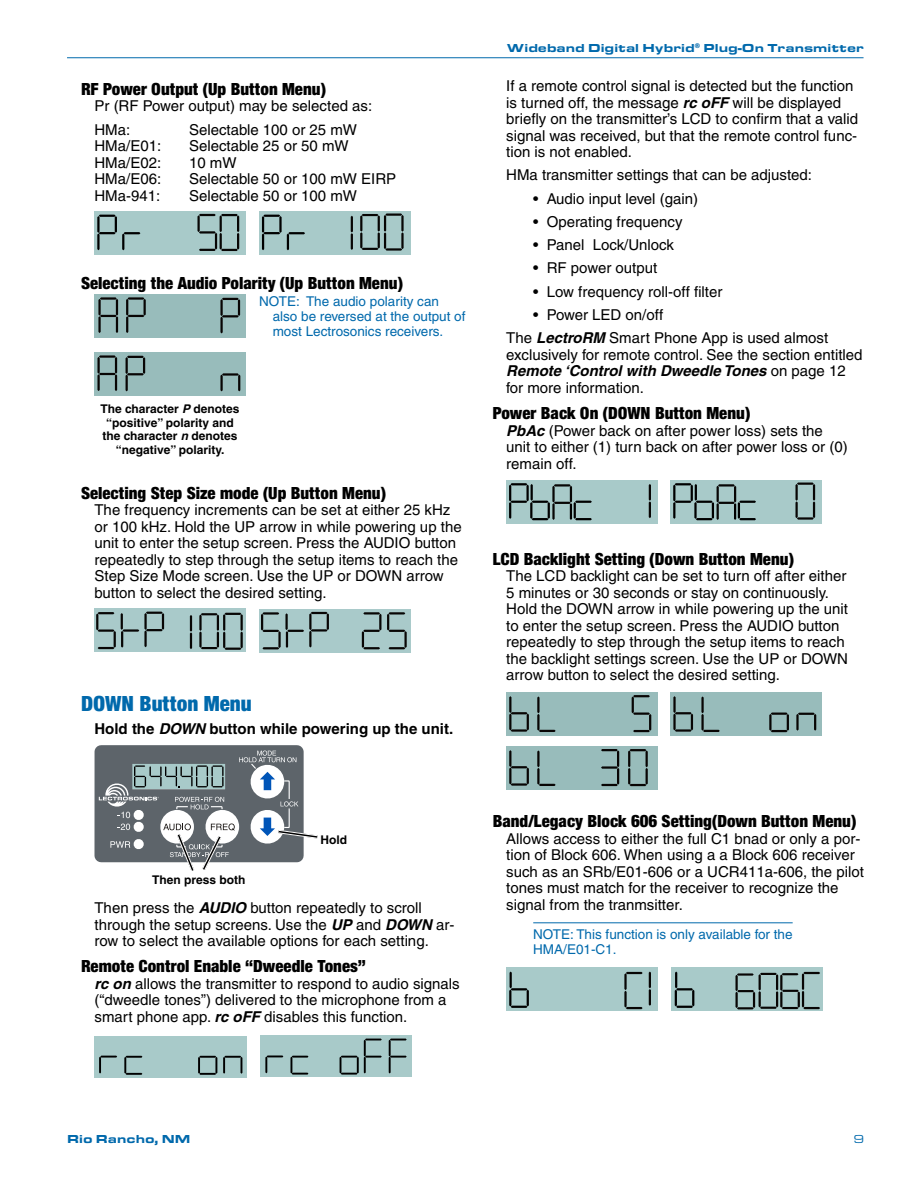
<style>
.page{position:relative;width:918px;height:1188px;background:#fff}
.page>*{position:absolute;margin:0;border:0;box-sizing:border-box;transform-origin:0 0}
.t1{font:900 condensed 22.5px "Sans";color:#0069ac}
.t2{font:900 condensed 18px "Sans";color:#000}
.t3{font:15px/16.5px "Helvetica";color:#000}
.t4{font:700 15px "Helvetica";color:#000}
.t5{font:13.5px/15px "Helvetica";color:#0069ac}
.t6{font:700 12px/13.5px "Helvetica";color:#000;text-align:center}
.t7{font:900 12px "Eurostile Extended";color:#0069ac}
.t8{font:12px "Eurostile Extended";color:#0069ac}
.s1{font-style:italic}
.s2{font-weight:700;font-style:italic}
</style>
<div class="page">
<hr style="left:67px;top:57px;width:797px;height:1px;background:#0069ac">
<div style="left:94px;top:211px;width:152px;height:44px;background:#a8cac9"></div>
<svg style="left:97px;top:215px;width:43px;height:35px"></svg>
<svg style="left:197px;top:214px;width:42px;height:37px"></svg>
<div style="left:259px;top:211px;width:151px;height:44px;background:#a8cac9"></div>
<svg style="left:262px;top:215px;width:43px;height:35px"></svg>
<svg style="left:351px;top:216px;width:2px;height:34px"></svg>
<svg style="left:360px;top:213px;width:44px;height:38px"></svg>
<div style="left:94px;top:295px;width:152px;height:43px;background:#98bcbb"></div>
<svg style="left:126px;top:297px;width:20px;height:36px"></svg>
<svg style="left:98px;top:297px;width:20px;height:36px"></svg>
<svg style="left:220px;top:298px;width:20px;height:35px"></svg>
<div style="left:94px;top:353px;width:152px;height:43px;background:#98bcbb"></div>
<svg style="left:126px;top:356px;width:19px;height:35px"></svg>
<svg style="left:220px;top:373px;width:20px;height:18px"></svg>
<svg style="left:97px;top:355px;width:20px;height:36px"></svg>
<div style="left:259px;top:609px;width:152px;height:43px;background:#a9caca"></div>
<svg style="left:362px;top:612px;width:19px;height:37px"></svg>
<svg style="left:387px;top:612px;width:20px;height:37px"></svg>
<svg style="left:261px;top:612px;width:68px;height:37px"></svg>
<div style="left:94px;top:609px;width:152px;height:43px;background:#a9caca"></div>
<svg style="left:96px;top:612px;width:68px;height:37px"></svg>
<svg style="left:190px;top:615px;width:2px;height:34px"></svg>
<svg style="left:199px;top:613px;width:44px;height:37px"></svg>
<svg style="left:94px;top:745px;width:224px;height:126px"></svg>
<div style="left:94px;top:1036px;width:153px;height:41px;background:#a8cac9"></div>
<svg style="left:99px;top:1056px;width:18px;height:18px"></svg>
<svg style="left:124px;top:1056px;width:18px;height:19px"></svg>
<svg style="left:198px;top:1056px;width:19px;height:19px"></svg>
<svg style="left:223px;top:1056px;width:19px;height:18px"></svg>
<div style="left:261px;top:1036px;width:151px;height:41px;background:#a8cac9"></div>
<svg style="left:265px;top:1056px;width:18px;height:17px"></svg>
<svg style="left:291px;top:1056px;width:17px;height:19px"></svg>
<svg style="left:340px;top:1039px;width:42px;height:36px"></svg>
<svg style="left:389px;top:1039px;width:18px;height:34px"></svg>
<hr style="left:533px;top:922px;width:260px;height:1px;background:#0069ac">
<div style="left:670px;top:480px;width:152px;height:43px;background:#a8cac9"></div>
<svg style="left:795px;top:483px;width:20px;height:37px"></svg>
<svg style="left:673px;top:483px;width:83px;height:37px"></svg>
<div style="left:506px;top:480px;width:151px;height:43px;background:#a8cac9"></div>
<svg style="left:649px;top:484px;width:2px;height:34px"></svg>
<svg style="left:509px;top:483px;width:83px;height:37px"></svg>
<div style="left:670px;top:692px;width:152px;height:43px;background:#98bcbb"></div>
<svg style="left:701px;top:696px;width:19px;height:36px"></svg>
<svg style="left:796px;top:713px;width:20px;height:18px"></svg>
<svg style="left:673px;top:696px;width:20px;height:36px"></svg>
<svg style="left:769px;top:713px;width:20px;height:19px"></svg>
<div style="left:506px;top:692px;width:151px;height:43px;background:#98bcbb"></div>
<svg style="left:537px;top:696px;width:19px;height:36px"></svg>
<svg style="left:509px;top:696px;width:20px;height:36px"></svg>
<svg style="left:632px;top:695px;width:19px;height:37px"></svg>
<div style="left:506px;top:746px;width:151px;height:43px;background:#98bcbb"></div>
<svg style="left:601px;top:749px;width:18px;height:37px"></svg>
<svg style="left:628px;top:749px;width:20px;height:37px"></svg>
<svg style="left:537px;top:750px;width:19px;height:36px"></svg>
<svg style="left:509px;top:750px;width:20px;height:36px"></svg>
<div style="left:506px;top:968px;width:151px;height:43px;background:#a8cac9"></div>
<svg style="left:649px;top:972px;width:2px;height:34px"></svg>
<svg style="left:509px;top:972px;width:20px;height:36px"></svg>
<svg style="left:624px;top:972px;width:19px;height:37px"></svg>
<div style="left:672px;top:968px;width:151px;height:43px;background:#a8cac9"></div>
<svg style="left:675px;top:972px;width:19px;height:36px"></svg>
<svg style="left:735px;top:972px;width:85px;height:37px"></svg>
<p class="t2" style="left:81px;top:78px;width:246px">RF Power Output (Up Button Menu)</p>
<p class="t3" style="left:94px;top:94px;width:279px;line-height:23.2px">Pr (RF Power output) may be selected as:<br>HMa:</p>
<p class="t3" style="left:189px;top:121px;width:170px">Selectable 100 or 25 mW</p>
<p class="t3" style="left:94px;top:138px;width:68px">HMa/E01:</p>
<p class="t3" style="left:189px;top:138px;width:161px">Selectable 25 or 50 mW</p>
<p class="t3" style="left:94px;top:154px;width:68px">HMa/E02:</p>
<p class="t3" style="left:189px;top:154px;width:49px">10 mW</p>
<p class="t3" style="left:94px;top:171px;width:68px">HMa/E06:</p>
<p class="t3" style="left:189px;top:171px;width:209px">Selectable 50 or 100 mW EIRP</p>
<p class="t3" style="left:94px;top:187px;width:67px">HMa-941:</p>
<p class="t3" style="left:189px;top:187px;width:170px">Selectable 50 or 100 mW</p>
<p class="t2" style="left:81px;top:272px;width:323px">Selecting the Audio Polarity (Up Button Menu)</p>
<p class="t5" style="left:273px;top:294px;width:194px;text-indent:-14px">NOTE: The audio polarity can also be reversed at the output of most Lectrosonics receivers.</p>
<p class="t6" style="left:100px;top:402px;width:141px">The character <span class="s1">P</span> denotes “positive” polarity and the character <span class="s1">n</span> denotes “negative” polarity.</p>
<p class="t2" style="left:81px;top:482px;width:306px">Selecting Step Size mode (Up Button Menu)</p>
<p class="t3" style="left:94px;top:502px;width:369px">The frequency increments can be set at either 25 kHz or 100 kHz. Hold the UP arrow in while powering up the unit to enter the setup screen. Press the AUDIO button repeatedly to step through the setup items to reach the Step Size Mode screen. Use the UP or DOWN arrow button to select the desired setting.</p>
<h1 class="t1" style="left:81px;top:690px;width:172px">DOWN Button Menu</h1>
<p class="t4" style="left:94px;top:720px;width:360px">Hold the <span class="s1">DOWN</span> button while powering up the unit.</p>
<p class="t7" style="left:507px;top:41px;width:359px">Wideband Digital Hybrid<sup>®</sup> Plug-On Transmitter</p>
<p class="t3" style="left:506px;top:78px;width:353px">If a remote control signal is detected but the function is turned off, the message <span class="s2">rc oFF</span> will be displayed briefly on the transmitter’s LCD to confirm that a valid signal was received, but that the remote control func&shy;tion is not enabled.</p>
<p class="t3" style="left:506px;top:167px;width:307px">HMa transmitter settings that can be adjusted:</p>
<p class="t3" style="left:533px;top:190px;width:166px">• Audio input level (gain)</p>
<p class="t3" style="left:533px;top:213px;width:151px">• Operating frequency</p>
<p class="t3" style="left:533px;top:237px;width:142px">• Panel Lock/Unlock</p>
<p class="t3" style="left:533px;top:260px;width:126px">• RF power output</p>
<p class="t3" style="left:533px;top:283px;width:191px">• Low frequency roll-off filter</p>
<p class="t3" style="left:506px;top:303px;width:324px;line-height:23.2px;text-indent:27px">• Power LED on/off<br>The <span class="s2">LectroRM</span> Smart Phone App is used almost</p>
<p class="t3" style="left:506px;top:346px;width:358px">exclusively for remote control. See the section entitled<br><span class="s2">Remote ‘Control with Dweedle Tones</span> on page 12 for more information.</p>
<p class="t2" style="left:493px;top:402px;width:259px">Power Back On (DOWN Button Menu)</p>
<p class="t3" style="left:506px;top:422px;width:343px"><span class="s2">PbAc</span> (Power back on after power loss) sets the unit to either (1) turn back on after power loss or (0) remain off.</p>
<p class="t2" style="left:493px;top:548px;width:303px">LCD Backlight Setting (Down Button Menu)</p>
<p class="t3" style="left:506px;top:568px;width:343px">The LCD backlight can be set to turn off after either 5 minutes or 30 seconds or stay on continuously.<br>Hold the DOWN arrow in while powering up the unit to enter the setup screen. Press the AUDIO button repeatedly to step through the setup items to reach the backlight settings screen. Use the UP or DOWN arrow button to select the desired setting.</p>
<p class="t6" style="left:320px;top:833px;width:28px">Hold</p>
<p class="t6" style="left:152px;top:873px;width:95px">Then press both</p>
<p class="t3" style="left:94px;top:900px;width:361px">Then press the <span class="s2">AUDIO</span> button repeatedly to scroll through the setup screens. Use the <span class="s2">UP</span> and <span class="s2">DOWN</span> ar&shy;row to select the available options for each setting.</p>
<p class="t2" style="left:81px;top:956px;width:287px">Remote Control Enable “Dweedle Tones”</p>
<p class="t3" style="left:94px;top:975px;width:367px"><span class="s2">rc on</span> allows the transmitter to respond to audio signals (“dweedle tones”) delivered to the microphone from a smart phone app. <span class="s2">rc oFF</span> disables this function.</p>
<p class="t2" style="left:493px;top:811px;width:365px">Band/Legacy Block 606 Setting(Down Button Menu)</p>
<p class="t3" style="left:506px;top:830px;width:359px">Allows access to either the full C1 bnad or only a por&shy;tion of Block 606. When using a a Block 606 receiver such as an SRb/E01-606 or a UCR411a-606, the pilot tones must match for the receiver to recognize the signal from the tranmsitter.</p>
<p class="t5" style="left:533px;top:926px;width:261px">NOTE: This function is only available for the<br>HMA/E01-C1.</p>
<p class="t7" style="left:67px;top:1132px;width:125px">Rio Rancho, NM</p>
<p class="t8" style="left:854px;top:1133px;width:12px">9</p>
</div>
